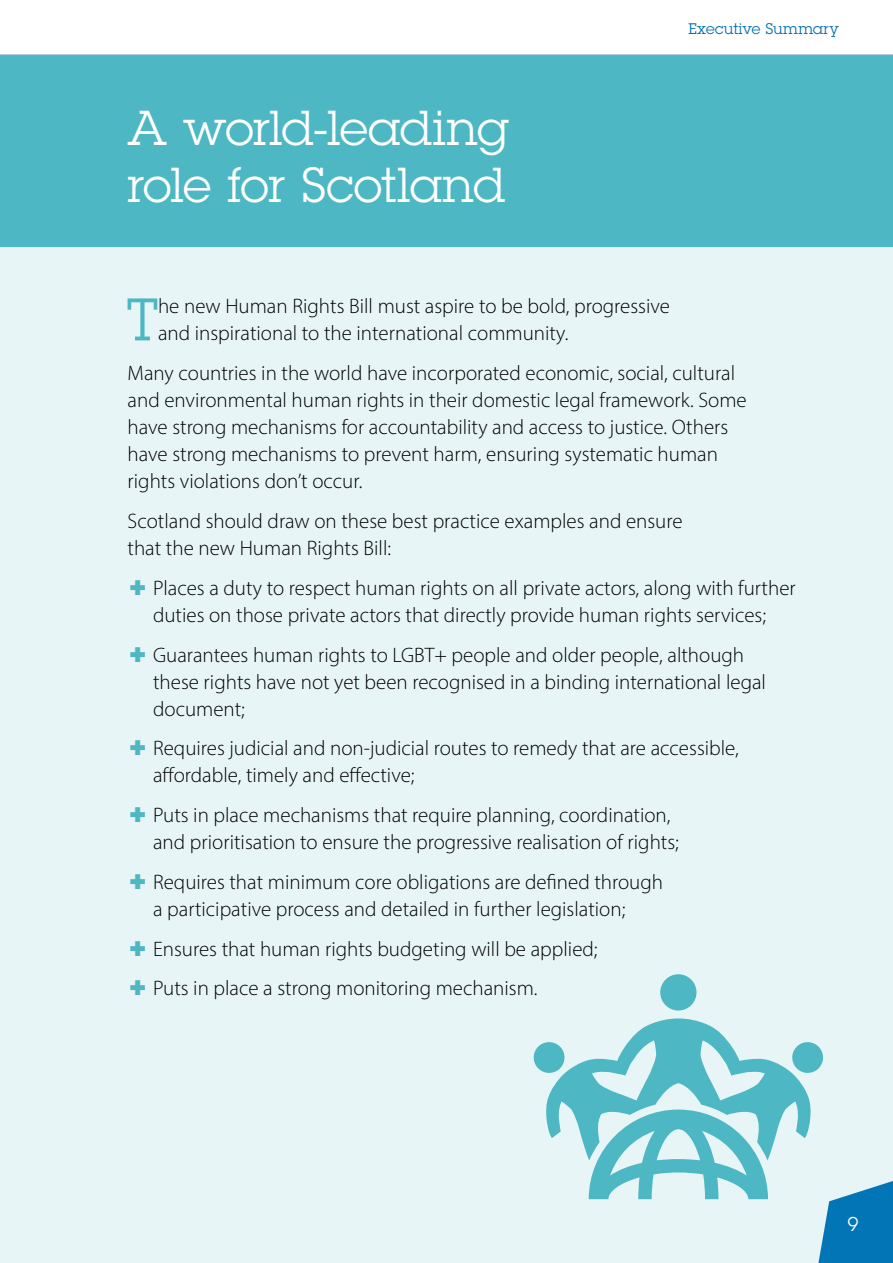
<style>
.page{position:relative;width:893px;height:1263px;background:#fff}
.page>*{position:absolute;margin:0;border:0;box-sizing:border-box;transform-origin:0 0}
.t1{font:58.8px "Lubalin Graph LT";color:#4db8c4}
.t2{font:48px/57.6px "Lubalin Graph LT";letter-spacing:-.015em;color:#fff}
.t3{font:300 21px/27px "Myriad Pro";color:#000}
.t4{font:19.5px "Lubalin Graph LT";color:#fff}
.t5{font:15px "Lubalin Graph LT";letter-spacing:.02em;color:#006caf}
.s1{color:#4db8c4}
</style>
<div class="page">
<div style="left:0;top:54px;width:893px;height:1209px;background:#e8f5f7"></div>
<div style="left:0;top:55px;width:893px;height:192px;background:#4db8c4"></div>
<svg style="left:0;top:54px;width:893px;height:1px"></svg>
<div style="left:660px;top:974px;width:36px;height:36px;background:#4db8c4;border-radius:50%"></div>
<svg style="left:533px;top:1018px;width:360px;height:245px"></svg>
<h2 class="t2" style="left:128px;top:98px;width:383px">A world-leading role for Scotland</h2>
<p class="t5" style="left:688px;top:19px;width:152px">Executive Summary</p>
<h1 class="t1" style="left:126px;top:283px;width:33px">T</h1>
<p class="t3" style="left:158px;top:293px;width:513px">he new Human Rights Bill must aspire to be bold, progressive and inspirational to the international community.</p>
<p class="t3" style="left:128px;top:359px;width:621px">Many countries in the world have incorporated economic, social, cultural and environmental human rights in their domestic legal framework. Some have strong mechanisms for accountability and access to justice. Others have strong mechanisms to prevent harm, ensuring systematic human rights violations don’t occur.</p>
<p class="t3" style="left:128px;top:507px;width:556px">Scotland should draw on these best practice examples and ensure that the new Human Rights Bill:</p>
<p class="t3" style="left:130px;top:574px;width:668px;text-align:center"><span class="s1">✚</span> Places a duty to respect human rights on all private actors, along with further duties on those private actors that directly provide human rights services;</p>
<p class="t3" style="left:153px;top:641px;width:614px;text-indent:-23px"><span class="s1">✚</span> Guarantees human rights to LGBT+ people and older people, although these rights have not yet been recognised in a binding international legal document;</p>
<p class="t3" style="left:153px;top:735px;width:587px;text-indent:-23px"><span class="s1">✚</span> Requires judicial and non-judicial routes to remedy that are accessible, affordable, timely and effective;</p>
<p class="t3" style="left:153px;top:801px;width:527px;text-indent:-23px"><span class="s1">✚</span> Puts in place mechanisms that require planning, coordination, and prioritisation to ensure the progressive realisation of rights;</p>
<p class="t3" style="left:153px;top:868px;width:511px;text-indent:-23px"><span class="s1">✚</span> Requires that minimum core obligations are defined through a participative process and detailed in further legislation;</p>
<p class="t3" style="left:130px;top:928px;width:469px;line-height:39.8px"><span class="s1">✚</span> Ensures that human rights budgeting will be applied; <span class="s1">✚</span> Puts in place a strong monitoring mechanism.</p>
<p class="t4" style="left:848px;top:1212px;width:13px">9</p>
</div>
